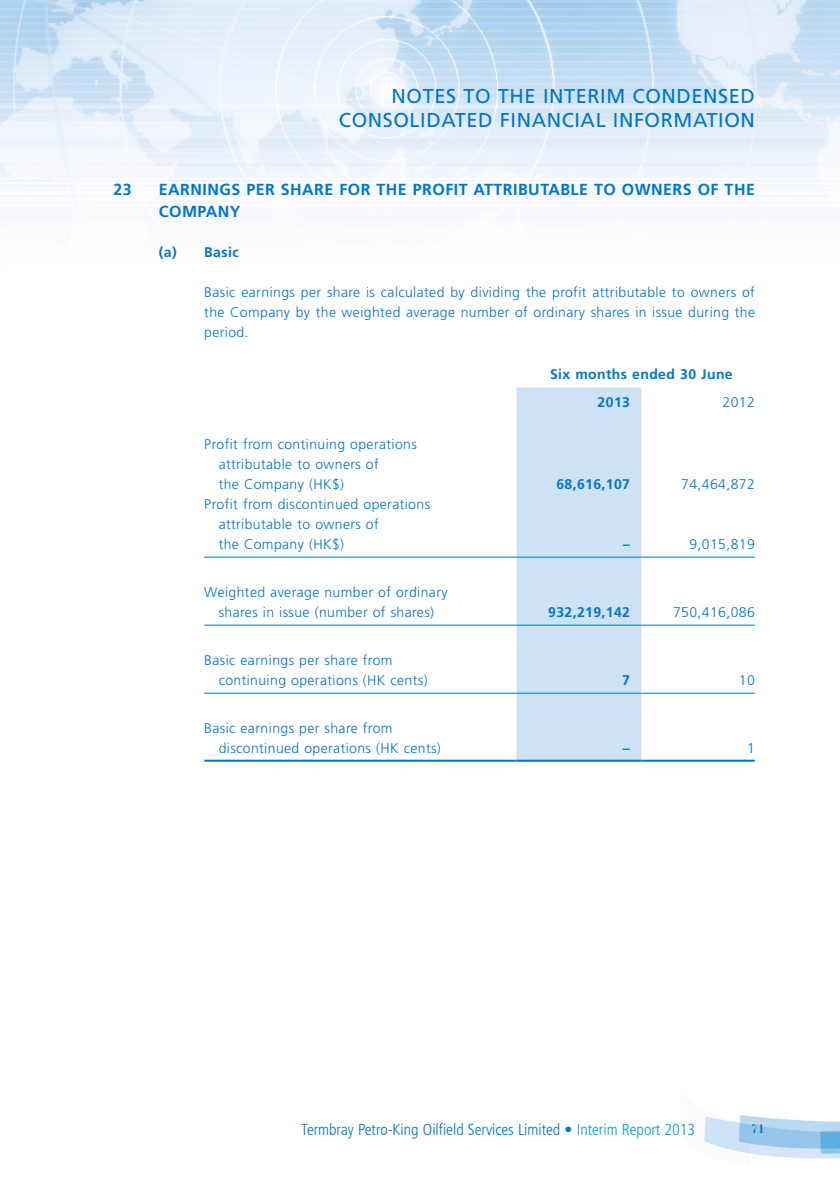
<style>
.page{position:relative;width:840px;height:1191px;background:#fff}
.page>*{position:absolute;margin:0;border:0;box-sizing:border-box;transform-origin:0 0}
.t1{font:20px/24px "Frutiger LT Std";letter-spacing:.03em;color:#0076c8;text-align:right}
.t2{font:700 16px "Frutiger LT Std";letter-spacing:.03em;color:#0076c8}
.t3{font:300 condensed 16px "Frutiger LT Std";color:#0076c8}
.t4{font:300 14px/20px "Frutiger LT Std";letter-spacing:.03em;color:#0076c8}
.t5{font:700 14px/28px "Frutiger LT Std";letter-spacing:.03em;color:#0076c8}
.t6{font:14px "Modern";color:#0076c8}
.s1{color:#009dda}
</style>
<div class="page">
<img style="left:1px;top:0;width:838px;height:762px">
<svg style="left:0;top:0;width:1px;height:203px"></svg>
<img style="left:704px;top:1115px;width:135px;height:44px">
<div style="left:516px;top:387px;width:125px;height:372px;background:#cde2f5"></div>
<hr style="left:204px;top:556px;width:312px;height:1px;background:#0076c8">
<hr style="left:516px;top:556px;width:125px;height:1px;background:#0076c8">
<hr style="left:641px;top:556px;width:113px;height:1px;background:#0076c8">
<hr style="left:204px;top:624px;width:312px;height:1px;background:#0076c8">
<hr style="left:516px;top:624px;width:125px;height:1px;background:#0076c8">
<hr style="left:641px;top:624px;width:113px;height:1px;background:#0076c8">
<hr style="left:204px;top:692px;width:312px;height:1px;background:#0076c8">
<hr style="left:516px;top:692px;width:125px;height:1px;background:#0076c8">
<hr style="left:641px;top:692px;width:113px;height:1px;background:#0076c8">
<hr style="left:204px;top:759px;width:312px;height:2px;background:#0076c8">
<hr style="left:516px;top:759px;width:125px;height:2px;background:#0076c8">
<hr style="left:641px;top:759px;width:113px;height:2px;background:#0076c8">
<h1 class="t1" style="left:339px;top:84px;width:417px">NOTES TO THE INTERIM CONDENSED<br>CONSOLIDATED FINANCIAL INFORMATION</h1>
<p class="t2" style="left:113px;top:180px;width:35px">23 EAR</p>
<p class="t2" style="left:190px;top:180px;width:112px">NINGS PER SHAR</p>
<p class="t2" style="left:324px;top:180px;width:188px">E FOR THE PROFIT ATTRIBU</p>
<p class="t2" style="left:540px;top:180px;width:20px">TABL</p>
<p class="t2" style="left:578px;top:180px;width:177px">E TO OWNERS OF TH E</p>
<p class="t2" style="left:159px;top:202px;width:36px">COMPA</p>
<p class="t2" style="left:218px;top:202px;width:22px">NY</p>
<p class="t5" style="left:159px;top:238px;width:81px">(A) BASIC</p>
<p class="t4" style="left:204px;top:282px;width:552px;text-align:justify">Basic earnings per share is calculated by dividing the profit attributable to owners of the Company by the weighted average number of ordinary shares in issue during the period.</p>
<p class="t5" style="left:597px;top:360px;width:136px;text-indent:-48px">SIX MONTHS ENDED 30 JUNE<br>2013</p>
<p class="t4" style="left:722px;top:392px;width:34px">2012</p>
<p class="t4" style="left:218px;top:434px;width:199px;text-indent:-14px">Profit from continuing operations attributable to owners of<br>the Company (HK$)</p>
<p class="t4" style="left:218px;top:494px;width:213px;text-indent:-14px">Profit from discontinued operations attributable to owners of<br>the Company (HK$)</p>
<p class="t4" style="left:204px;top:582px;width:245px;text-align:center">Weighted average number of ordinary shares in issue (number of shares)</p>
<p class="t4" style="left:218px;top:650px;width:210px;text-indent:-14px">Basic earnings per share from continuing operations (HK cents)</p>
<p class="t4" style="left:218px;top:718px;width:223px;text-indent:-14px">Basic earnings per share from discontinued operations (HK cents)</p>
<p class="t5" style="left:556px;top:470px;width:75px">68,616,107</p>
<p class="t4" style="left:680px;top:474px;width:75px">74,464,872</p>
<p class="t5" style="left:622px;top:530px;width:8px">–</p>
<p class="t4" style="left:689px;top:534px;width:67px">9,015,819</p>
<p class="t5" style="left:548px;top:598px;width:83px">932,219,142</p>
<p class="t4" style="left:672px;top:602px;width:83px">750,416,086</p>
<p class="t5" style="left:622px;top:666px;width:9px">7</p>
<p class="t4" style="left:738px;top:670px;width:17px">10</p>
<p class="t5" style="left:622px;top:734px;width:8px">–</p>
<p class="t4" style="left:746px;top:738px;width:9px">1</p>
<p class="t3" style="left:301px;top:1120px;width:395px">Termbray Petro-King Oilfield Services Limited • <span class="s1">Interim Report 2013</span></p>
<p class="t6" style="left:751px;top:1122px;width:14px">71</p>
</div>
